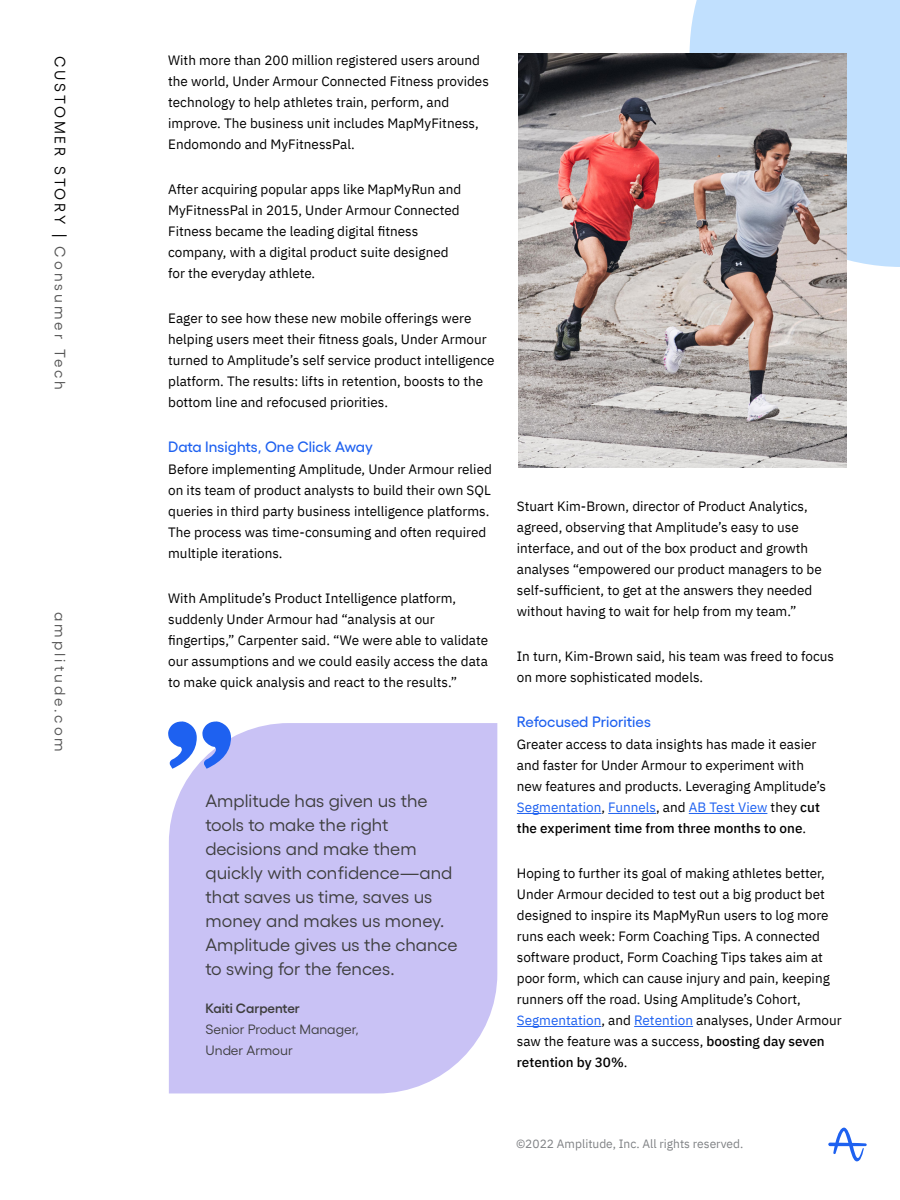
<style>
.page{position:relative;width:900px;height:1200px;background:#fff}
.page>*{position:absolute;margin:0;border:0;box-sizing:border-box;transform-origin:0 0}
.t1{font:18px/24px "Gellix";color:#3e3e3e}
.t2{font:500 15px "Gellix";color:#1e61f0}
.t3{font:15px "Gellix";letter-spacing:.2em;color:#000}
.t4{font:15px "Gellix";letter-spacing:.2em;color:#565656}
.t5{font:13.5px/21px "IBM Plex Sans";color:#000}
.t6{font:13.5px/21px "Gellix";color:#3e3e3e}
.t7{font:600 13.5px "Gellix";color:#3e3e3e}
.t8{font:12px "IBM Plex Sans";color:#808285}
.s1{color:#565656}
.s2{color:#1e61f0}
.s3{font-weight:500}
</style>
<div class="page">
<div style="left:690px;top:0;width:210px;height:267px;background:#c1e0fe"></div>
<svg style="left:828px;top:1128px;width:39px;height:33px"></svg>
<div style="left:169px;top:723px;width:328px;height:370px;background:#c9c2f5"></div>
<svg style="left:168px;top:721px;width:63px;height:48px"></svg>
<img style="left:518px;top:54px;width:329px;height:414px">
<hr style="left:517px;top:813px;width:84px;height:1px;background:#1e61f0">
<hr style="left:608px;top:813px;width:48px;height:1px;background:#1e61f0">
<hr style="left:689px;top:813px;width:78px;height:1px;background:#1e61f0">
<hr style="left:517px;top:1026px;width:84px;height:1px;background:#1e61f0">
<hr style="left:634px;top:1026px;width:59px;height:1px;background:#1e61f0">
<p class="t3" style="left:72px;top:56px;width:336px;rotate:90deg">CUSTOMER STORY | <span class="s1">Consumer Tech</span></p>
<p class="t4" style="left:72px;top:612px;width:141px;rotate:90deg">amplitude.com</p>
<p class="t5" style="left:168px;top:48px;width:322px">With more than 200 million registered users around the world, Under Armour Connected Fitness provides technology to help athletes train, perform, and improve. The business unit includes MapMyFitness, Endomondo and MyFitnessPal.</p>
<p class="t5" style="left:168px;top:177px;width:295px">After acquiring popular apps like MapMyRun and MyFitnessPal in 2015, Under Armour Connected Fitness became the leading digital fitness company, with a digital product suite designed for the everyday athlete.</p>
<p class="t5" style="left:168px;top:306px;width:328px">Eager to see how these new mobile offerings were helping users meet their fitness goals, Under Armour turned to Amplitude’s self service product intelligence platform. The results: lifts in retention, boosts to the bottom line and refocused priorities.</p>
<p class="t2" style="left:168px;top:435px;width:206px">Data Insights, One Click Away</p>
<p class="t5" style="left:168px;top:458px;width:325px">Before implementing Amplitude, Under Armour relied on its team of product analysts to build their own SQL queries in third party business intelligence platforms.<br>The process was time-consuming and often required multiple iterations.</p>
<p class="t5" style="left:168px;top:587px;width:322px">With Amplitude’s Product Intelligence platform, suddenly Under Armour had “analysis at our fingertips,” Carpenter said. “We were able to validate our assumptions and we could easily access the data to make quick analysis and react to the results.”</p>
<h1 class="t1" style="left:206px;top:787px;width:254px">Amplitude has given us the tools to make the right decisions and make them quickly with confidence—and that saves us time, saves us money and makes us money.<br>Amplitude gives us the chance to swing for the fences.</h1>
<p class="t7" style="left:206px;top:997px;width:96px">Kaiti Carpenter</p>
<p class="t6" style="left:206px;top:1017px;width:155px">Senior Product Manager,<br>Under Armour</p>
<p class="t5" style="left:517px;top:494px;width:306px">Stuart Kim-Brown, director of Product Analytics, agreed, observing that Amplitude’s easy to use interface, and out of the box product and growth analyses “empowered our product managers to be self-sufficient, to get at the answers they needed without having to wait for help from my team.”</p>
<p class="t5" style="left:517px;top:644px;width:319px">In turn, Kim-Brown said, his team was freed to focus on more sophisticated models.</p>
<p class="t2" style="left:517px;top:710px;width:136px">Refocused Priorities</p>
<p class="t5" style="left:517px;top:733px;width:311px">Greater access to data insights has made it easier and faster for Under Armour to experiment with new features and products. Leveraging Amplitude’s <span class="s2">Segmentation</span>, <span class="s2">Funnels</span>, and <span class="s2">AB Test View</span> they <span class="s3">cut the experiment time from three months to one</span>.</p>
<p class="t5" style="left:517px;top:862px;width:326px">Hoping to further its goal of making athletes better, Under Armour decided to test out a big product bet designed to inspire its MapMyRun users to log more runs each week: Form Coaching Tips. A connected software product, Form Coaching Tips takes aim at poor form, which can cause injury and pain, keeping runners off the road. Using Amplitude’s Cohort, <span class="s2">Segmentation</span>, and <span class="s2">Retention</span> analyses, Under Armour saw the feature was a success, <span class="s3">boosting day seven retention by 30%</span>.</p>
<p class="t8" style="left:516px;top:1134px;width:229px">©2022 Amplitude, Inc. All rights reserved.</p>
</div>
